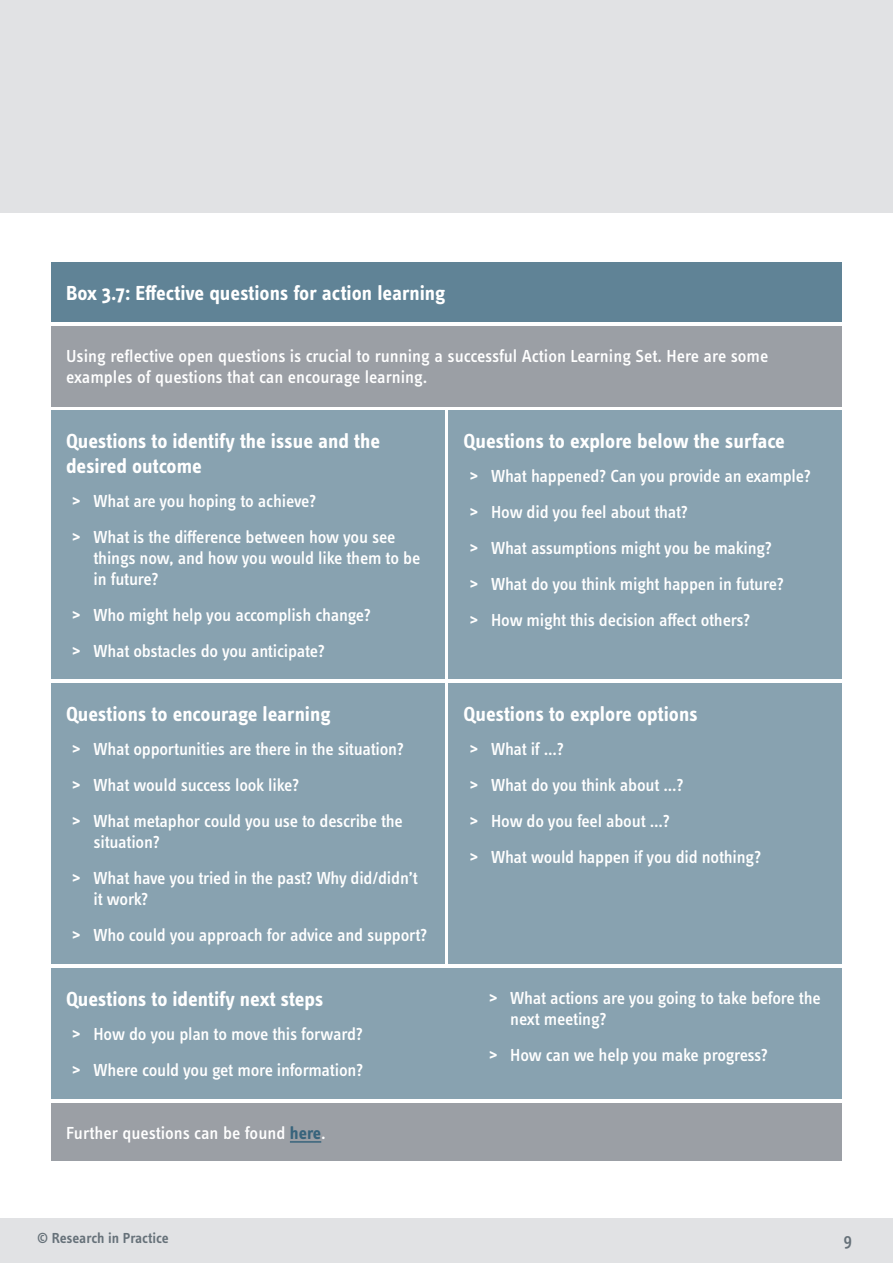
<style>
.page{position:relative;width:893px;height:1263px;background:#fff}
.page>*{position:absolute;margin:0;border:0;box-sizing:border-box;transform-origin:0 0}
.PSDP_PT_Diagram_Head{font:700 21px/25.2px "Info Text Pro";color:#fff}
.PSDP_PT_Diagram_Head-2{font:500 18px/21px "Info Text Pro";letter-spacing:-.01em;color:#fff}
.t1{font:500 18px "Info Text Pro";color:#667179}
.t2{font:600 15px "Info Text Pro";letter-spacing:-.01em;color:#667179}
.s1{font-weight:700}
.s2{font-weight:700;color:#38647c}
</style>
<div class="page">
<div style="left:0;top:1218px;width:893px;height:45px;background:#e1e2e4"></div>
<div style="left:0;top:0;width:893px;height:213px;background:#e1e2e4"></div>
<div style="left:51px;top:262px;width:791px;height:60px;background:#608396"></div>
<div style="left:51px;top:326px;width:791px;height:80px;background:#9b9fa5"></div>
<div style="left:51px;top:1103px;width:791px;height:58px;background:#9b9fa5"></div>
<hr style="left:290px;top:1141px;width:31px;height:2px;background:#38647c">
<div style="left:51px;top:410px;width:393px;height:269px;background:#88a2b0"></div>
<div style="left:51px;top:683px;width:393px;height:280px;background:#88a2b0"></div>
<div style="left:449px;top:410px;width:393px;height:269px;background:#88a2b0"></div>
<div style="left:449px;top:683px;width:393px;height:280px;background:#88a2b0"></div>
<div style="left:51px;top:968px;width:791px;height:130px;background:#88a2b0"></div>
<p class="PSDP_PT_Diagram_Head" style="left:66px;top:280px;width:381px">Box 3.7: Effective questions for action learning</p>
<p class="PSDP_PT_Diagram_Head-2" style="left:66px;top:344px;width:704px;line-height:21.6px">Using reflective open questions is crucial to running a successful Action Learning Set. Here are some examples of questions that can encourage learning.</p>
<p class="PSDP_PT_Diagram_Head" style="left:66px;top:428px;width:316px">Questions to identify the issue and the desired outcome</p>
<p class="PSDP_PT_Diagram_Head-2" style="left:72px;top:490px;width:245px"><span class="s1">&gt;</span> What are you hoping to achieve?</p>
<p class="PSDP_PT_Diagram_Head-2" style="left:94px;top:526px;width:328px;text-indent:-21px"><span class="s1">&gt;</span> What is the difference between how you see things now, and how you would like them to be in future?</p>
<p class="PSDP_PT_Diagram_Head-2" style="left:72px;top:604px;width:300px"><span class="s1">&gt;</span> Who might help you accomplish change?</p>
<p class="PSDP_PT_Diagram_Head-2" style="left:72px;top:640px;width:254px"><span class="s1">&gt;</span> What obstacles do you anticipate?</p>
<p class="PSDP_PT_Diagram_Head" style="left:66px;top:701px;width:266px">Questions to encourage learning</p>
<p class="PSDP_PT_Diagram_Head-2" style="left:72px;top:738px;width:333px"><span class="s1">&gt;</span> What opportunities are there in the situation?</p>
<p class="PSDP_PT_Diagram_Head-2" style="left:72px;top:774px;width:229px"><span class="s1">&gt;</span> What would success look like?</p>
<p class="PSDP_PT_Diagram_Head-2" style="left:94px;top:810px;width:311px;text-indent:-21px"><span class="s1">&gt;</span> What metaphor could you use to describe the situation?</p>
<p class="PSDP_PT_Diagram_Head-2" style="left:94px;top:867px;width:326px;text-indent:-21px"><span class="s1">&gt;</span> What have you tried in the past? Why did/didn’t it work?</p>
<p class="PSDP_PT_Diagram_Head-2" style="left:72px;top:924px;width:357px"><span class="s1">&gt;</span> Who could you approach for advice and support?</p>
<p class="PSDP_PT_Diagram_Head" style="left:66px;top:986px;width:259px">Questions to identify next steps</p>
<p class="PSDP_PT_Diagram_Head-2" style="left:72px;top:1023px;width:292px"><span class="s1">&gt;</span> How do you plan to move this forward?</p>
<p class="PSDP_PT_Diagram_Head-2" style="left:72px;top:1059px;width:293px"><span class="s1">&gt;</span> Where could you get more information?</p>
<p class="PSDP_PT_Diagram_Head-2" style="left:66px;top:1122px;width:261px">Further questions can be found <span class="s2">here</span>.</p>
<p class="PSDP_PT_Diagram_Head" style="left:464px;top:428px;width:323px">Questions to explore below the surface</p>
<p class="PSDP_PT_Diagram_Head-2" style="left:470px;top:465px;width:342px"><span class="s1">&gt;</span> What happened? Can you provide an example?</p>
<p class="PSDP_PT_Diagram_Head-2" style="left:470px;top:501px;width:220px"><span class="s1">&gt;</span> How did you feel about that?</p>
<p class="PSDP_PT_Diagram_Head-2" style="left:470px;top:537px;width:304px"><span class="s1">&gt;</span> What assumptions might you be making?</p>
<p class="PSDP_PT_Diagram_Head-2" style="left:470px;top:573px;width:316px"><span class="s1">&gt;</span> What do you think might happen in future?</p>
<p class="PSDP_PT_Diagram_Head-2" style="left:470px;top:609px;width:282px"><span class="s1">&gt;</span> How might this decision affect others?</p>
<p class="PSDP_PT_Diagram_Head" style="left:464px;top:701px;width:236px">Questions to explore options</p>
<p class="PSDP_PT_Diagram_Head-2" style="left:470px;top:738px;width:96px"><span class="s1">&gt;</span> What if …?</p>
<p class="PSDP_PT_Diagram_Head-2" style="left:470px;top:774px;width:215px"><span class="s1">&gt;</span> What do you think about …?</p>
<p class="PSDP_PT_Diagram_Head-2" style="left:470px;top:810px;width:202px"><span class="s1">&gt;</span> How do you feel about …?</p>
<p class="PSDP_PT_Diagram_Head-2" style="left:470px;top:846px;width:293px"><span class="s1">&gt;</span> What would happen if you did nothing?</p>
<p class="PSDP_PT_Diagram_Head-2" style="left:510px;top:987px;width:312px;text-indent:-21px"><span class="s1">&gt;</span> What actions are you going to take before the next meeting?</p>
<p class="PSDP_PT_Diagram_Head-2" style="left:489px;top:1044px;width:281px"><span class="s1">&gt;</span> How can we help you make progress?</p>
<p class="t2" style="left:37px;top:1229px;width:133px">© Research in Practice</p>
<p class="t1" style="left:843px;top:1229px;width:27px">9 <sup>9</sup></p>
</div>
